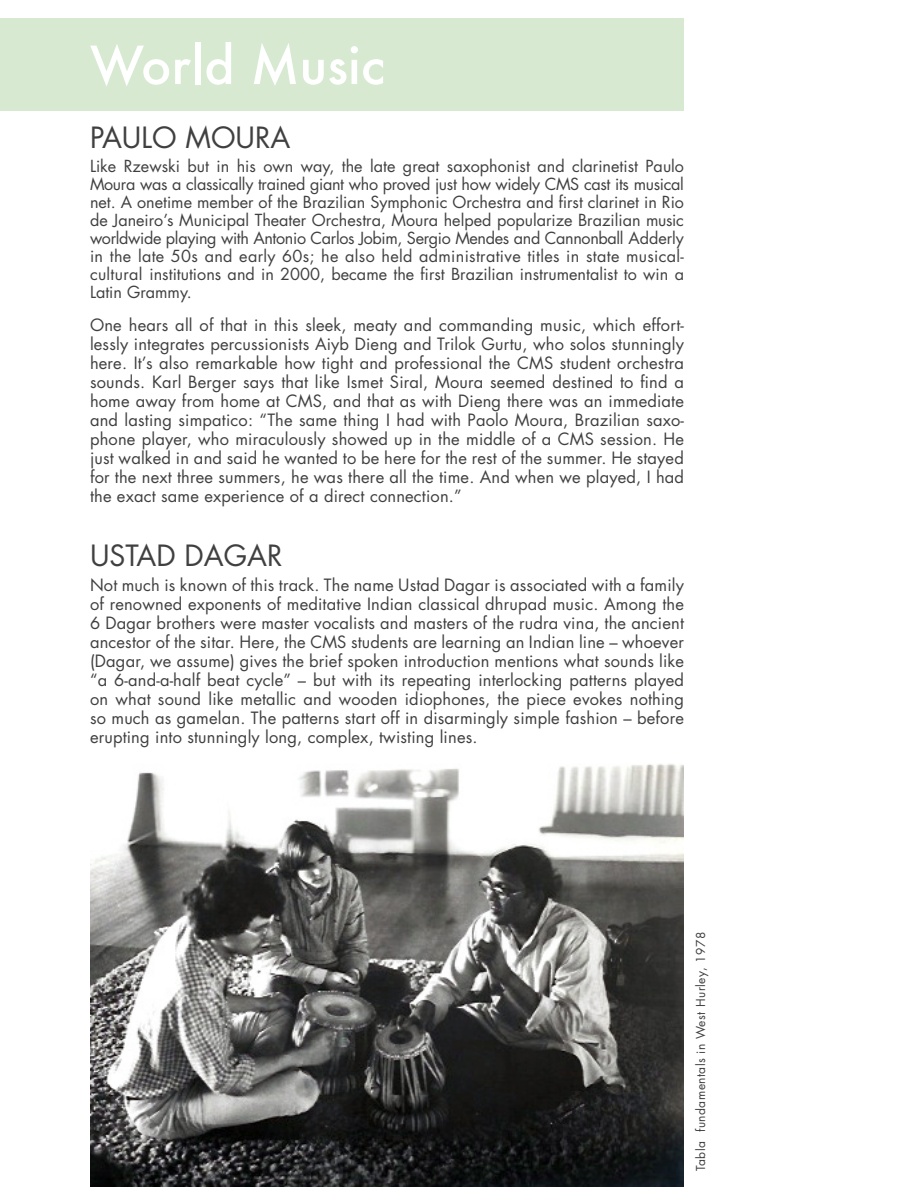
<style>
.page{position:relative;width:918px;height:1188px;background:#fff}
.page>*{position:absolute;margin:0;border:0;box-sizing:border-box;transform-origin:0 0}
.t1{font:500 51px "Futura";color:#fff}
.t2{font:28.5px "Futura";color:#404040}
.t3{font:16.5px/18.9px "Futura";letter-spacing:.01em;color:#404040;text-align:justify}
.t4{font:16.2px/18px "Futura";color:#404040;text-align:justify}
.t5{font:12px "Futura";letter-spacing:.04em;color:#404040}
</style>
<div class="page">
<img style="left:90px;top:764px;width:594px;height:422px">
<div style="left:0;top:18px;width:684px;height:93px;background:#d7e9d1"></div>
<h1 class="t1" style="left:90px;top:31px;width:297px">World Music</h1>
<h2 class="t2" style="left:90px;top:118px;width:202px">PAULO MOURA</h2>
<p class="t4" style="left:90px;top:157px;width:596px">Like Rzewski but in his own way, the late great saxophonist and clarinetist Paulo Moura was a classically trained giant who proved just how widely CMS cast its musical net. A onetime member of the Brazilian Symphonic Orchestra and first clarinet in Rio de Janeiro’s Municipal Theater Orchestra, Moura helped popularize Brazilian music worldwide playing with Antonio Carlos Jobim, Sergio Mendes and Cannonball Adderly in the late 50s and early 60s; he also held administrative titles in state musical&shy;cultural institutions and in 2000, became the first Brazilian instrumentalist to win a Latin Grammy.</p>
<p class="t3" style="left:90px;top:315px;width:596px">One hears all of that in this sleek, meaty and commanding music, which effort&shy;lessly integrates percussionists Aiyb Dieng and Trilok Gurtu, who solos stunningly here. It’s also remarkable how tight and professional the CMS student orchestra sounds. Karl Berger says that like Ismet Siral, Moura seemed destined to find a home away from home at CMS, and that as with Dieng there was an immediate and lasting simpatico: “The same thing I had with Paolo Moura, Brazilian saxo&shy;phone player, who miraculously showed up in the middle of a CMS session. He just walked in and said he wanted to be here for the rest of the summer. He stayed for the next three summers, he was there all the time. And when we played, I had the exact same experience of a direct connection.”</p>
<h2 class="t2" style="left:90px;top:536px;width:194px">USTAD DAGAR</h2>
<p class="t3" style="left:90px;top:575px;width:596px">Not much is known of this track. The name Ustad Dagar is associated with a family of renowned exponents of meditative Indian classical dhrupad music. Among the 6 Dagar brothers were master vocalists and masters of the rudra vina, the ancient ancestor of the sitar. Here, the CMS students are learning an Indian line – whoever (Dagar, we assume) gives the brief spoken introduction mentions what sounds like “a 6-and-a-half beat cycle” – but with its repeating interlocking patterns played on what sound like metallic and wooden idiophones, the piece evokes nothing so much as gamelan. The patterns start off in disarmingly simple fashion – before erupting into stunningly long, complex, twisting lines.</p>
<p class="t5" style="left:692px;top:1171px;width:240px;rotate:-90deg">Tabla fundamentals in West Hurley, 1978</p>
</div>
